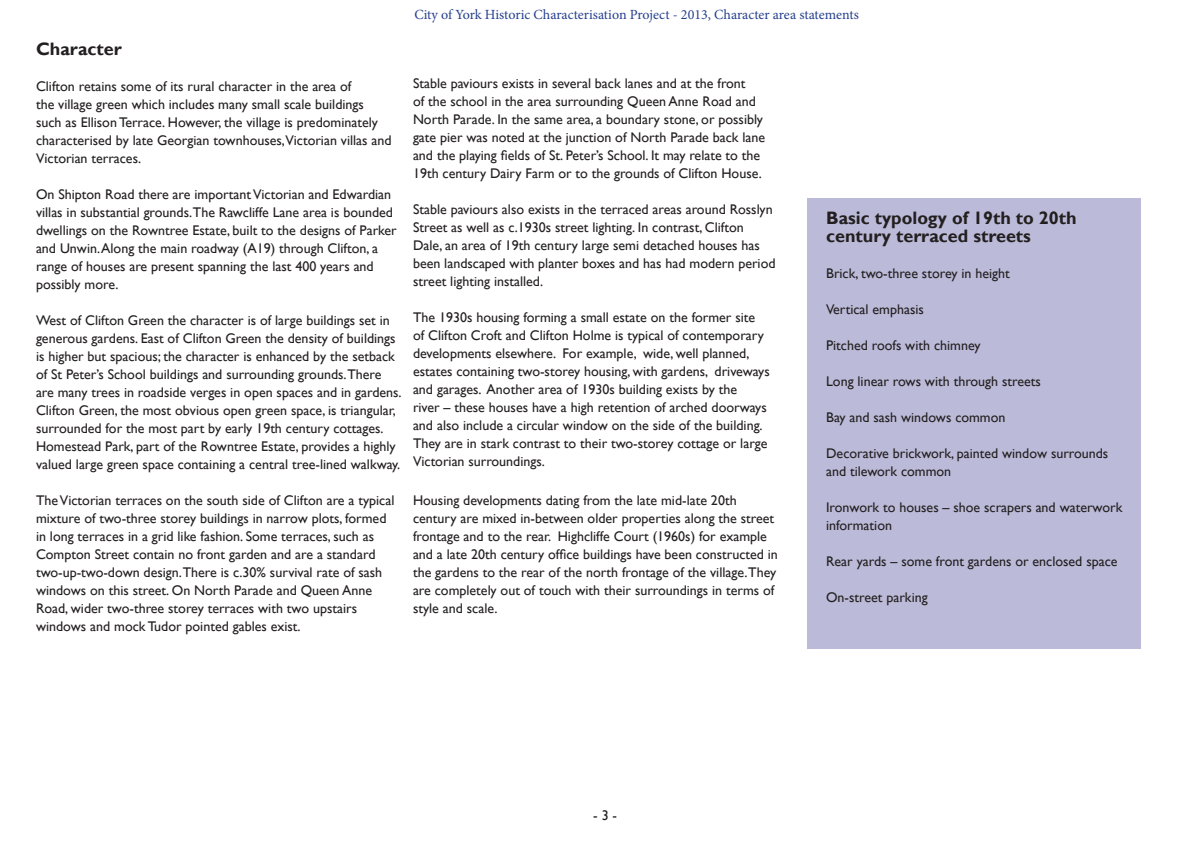
<style>
.page{position:relative;width:1191px;height:842px;background:#fff}
.page>*{position:absolute;margin:0;border:0;box-sizing:border-box;transform-origin:0 0}
.Sub-heading{font:700 18px/18px "Gill Sans";color:#231f20}
.Paragraph_Style_1{font:14px/18px "Gill Sans";color:#231f20}
.t1{font:14px "Minion Pro";color:#253f8e}
</style>
<div class="page">
<div style="left:807px;top:198px;width:333px;height:450px;background:#bbbbd9"></div>
<p class="t1" style="left:414px;top:5px;width:446px">City of York Historic Characterisation Project - 2013, Character area statements</p>
<p class="Sub-heading" style="left:36px;top:40px;width:87px">Character</p>
<p class="Paragraph_Style_1" style="left:36px;top:78px;width:357px">Clifton retains some of its rural character in the area of<br>the village green which includes many small scale buildings such as Ellison Terrace. However, the village is predominately characterised by late Georgian townhouses,Victorian villas and Victorian terraces.</p>
<p class="Paragraph_Style_1" style="left:36px;top:186px;width:362px">On Shipton Road there are important Victorian and Edwardian villas in substantial grounds.The Rawcliffe Lane area is bounded dwellings on the Rowntree Estate, built to the designs of Parker and Unwin. Along the main roadway (A19) through Clifton, a range of houses are present spanning the last 400 years and possibly more.</p>
<p class="Paragraph_Style_1" style="left:413px;top:75px;width:354px">Stable paviours exists in several back lanes and at the front<br>of the school in the area surrounding Queen Anne Road and North Parade. In the same area, a boundary stone, or possibly gate pier was noted at the junction of North Parade back lane and the playing fields of St. Peter’s School. It may relate to the 19th century Dairy Farm or to the grounds of Clifton House.</p>
<p class="Paragraph_Style_1" style="left:413px;top:201px;width:364px">Stable paviours also exists in the terraced areas around Rosslyn Street as well as c.1930s street lighting. In contrast, Clifton Dale, an area of 19th century large semi detached houses has been landscaped with planter boxes and has had modern period street lighting installed.</p>
<p class="Paragraph_Style_1" style="left:413px;top:309px;width:358px">The 1930s housing forming a small estate on the former site of Clifton Croft and Clifton Holme is typical of contemporary developments elsewhere. For example, wide, well planned, estates containing two-storey housing, with gardens, driveways and garages. Another area of 1930s building exists by the<br>river – these houses have a high retention of arched doorways and also include a circular window on the side of the building.<br>They are in stark contrast to their two-storey cottage or large Victorian surroundings.</p>
<p class="Paragraph_Style_1" style="left:36px;top:311px;width:367px">West of Clifton Green the character is of large buildings set in generous gardens. East of Clifton Green the density of buildings is higher but spacious; the character is enhanced by the setback of St Peter’s School buildings and surrounding grounds.There are many trees in roadside verges in open spaces and in gardens.<br>Clifton Green, the most obvious open green space, is triangular, surrounded for the most part by early 19th century cottages.<br>Homestead Park, part of the Rowntree Estate, provides a highly valued large green space containing a central tree-lined walkway.</p>
<p class="Paragraph_Style_1" style="left:36px;top:491px;width:360px">The Victorian terraces on the south side of Clifton are a typical mixture of two-three storey buildings in narrow plots, formed in long terraces in a grid like fashion. Some terraces, such as Compton Street contain no front garden and are a standard two-up-two-down design.There is c.30% survival rate of sash windows on this street. On North Parade and Queen Anne Road, wider two-three storey terraces with two upstairs windows and mock Tudor pointed gables exist.</p>
<p class="Paragraph_Style_1" style="left:413px;top:491px;width:366px">Housing developments dating from the late mid-late 20th century are mixed in-between older properties along the street frontage and to the rear. Highcliffe Court (1960s) for example and a late 20th century office buildings have been constructed in the gardens to the rear of the north frontage of the village.They are completely out of touch with their surroundings in terms of style and scale.</p>
<p class="Sub-heading" style="left:826px;top:209px;width:252px">Basic typology of 19th to 20th century terraced streets</p>
<p class="Paragraph_Style_1" style="left:826px;top:264px;width:185px">Brick, two-three storey in height</p>
<p class="Paragraph_Style_1" style="left:826px;top:300px;width:99px">Vertical emphasis</p>
<p class="Paragraph_Style_1" style="left:826px;top:336px;width:156px">Pitched roofs with chimney</p>
<p class="Paragraph_Style_1" style="left:826px;top:372px;width:216px">Long linear rows with through streets</p>
<p class="Paragraph_Style_1" style="left:826px;top:408px;width:181px">Bay and sash windows common</p>
<p class="Paragraph_Style_1" style="left:826px;top:444px;width:284px">Decorative brickwork, painted window surrounds and tilework common</p>
<p class="Paragraph_Style_1" style="left:826px;top:498px;width:298px">Ironwork to houses – shoe scrapers and waterwork information</p>
<p class="Paragraph_Style_1" style="left:826px;top:552px;width:293px">Rear yards – some front gardens or enclosed space</p>
<p class="Paragraph_Style_1" style="left:826px;top:588px;width:103px">On-street parking</p>
<p class="Paragraph_Style_1" style="left:593px;top:806px;width:25px">- 3 -</p>
</div>
